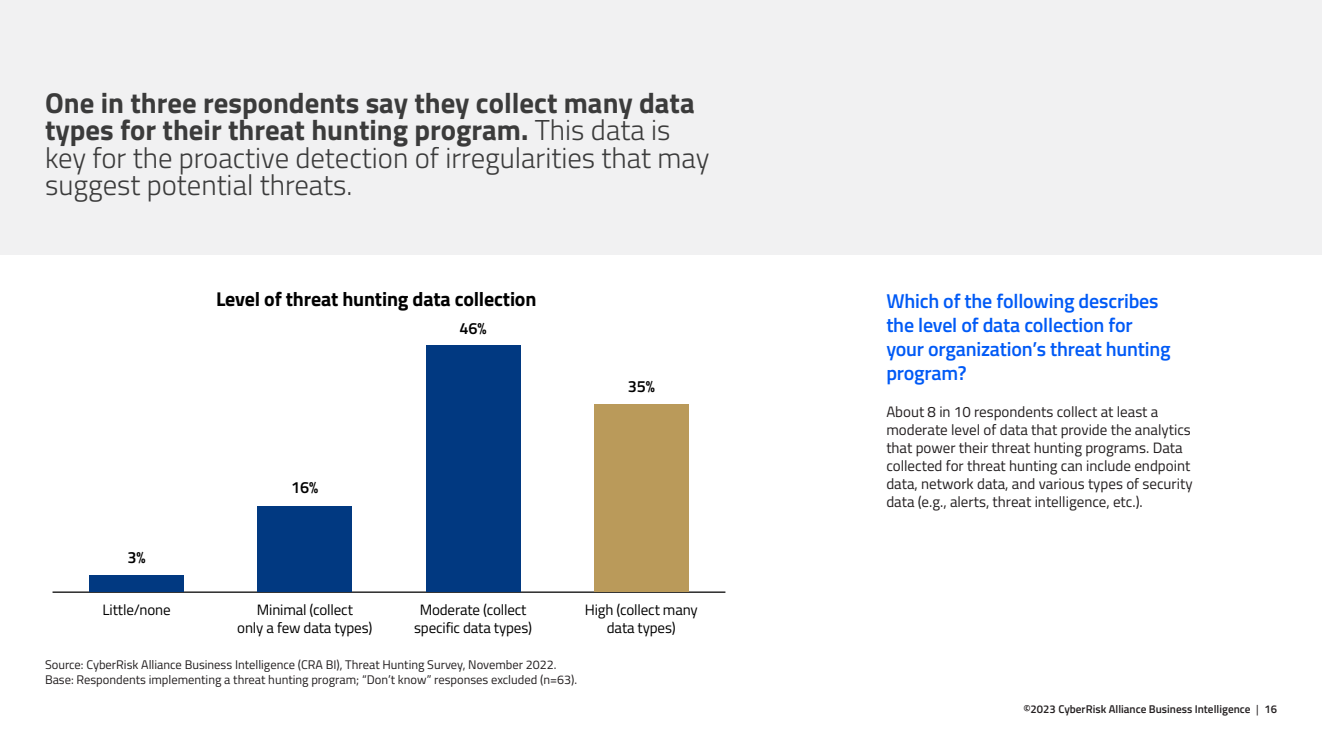
<style>
.page{position:relative;width:1322px;height:745px;background:#fff}
.page>*{position:absolute;margin:0;border:0;box-sizing:border-box;transform-origin:0 0}
.chart_blurb_24{font:300 28.75px/27.5px "Titillium Web";color:#3b3b3b}
.chart_Q_16_blue{font:600 20px/24px "Titillium Web";letter-spacing:-.01em;color:#005af6}
.t1{font:700 20px "Titillium Web";letter-spacing:-.01em;color:#000}
.t2{font:600 16.25px "Titillium Web";color:#000}
.body{font:15px/18px "Titillium Web";color:#231f20}
.t3{font:15px/18px "Titillium Web";letter-spacing:-.01em;color:#000;text-align:center}
.source{font:12.5px "Titillium Web";color:#231f20}
.t4{font:600 11.25px "Titillium Web";color:#231f20}
.s1{font-weight:700}
.s2{font-weight:400}
</style>
<div class="page">
<div style="left:0;top:0;width:1321px;height:255px;background:#f1f1f2"></div>
<hr style="left:52px;top:591px;width:673px;height:1px;background:#000">
<div style="left:89px;top:575px;width:95px;height:16px;background:#013981"></div>
<div style="left:258px;top:505px;width:94px;height:86px;background:#013981"></div>
<div style="left:426px;top:345px;width:94px;height:246px;background:#013981"></div>
<div style="left:594px;top:404px;width:94px;height:187px;background:#ba9a5a"></div>
<p class="chart_blurb_24" style="left:45px;top:87px;width:666px"><span class="s1">One in three respondents say they collect many data types for their threat hunting program.</span> This data is key for the proactive detection of irregularities that may suggest potential threats.</p>
<p class="t1" style="left:216px;top:284px;width:322px">Level of threat hunting data collection</p>
<p class="t2" style="left:459px;top:316px;width:28px">46%</p>
<p class="t2" style="left:627px;top:374px;width:28px">35%</p>
<p class="t2" style="left:291px;top:475px;width:28px">16%</p>
<p class="t2" style="left:127px;top:544px;width:20px">3%</p>
<p class="t3" style="left:103px;top:599px;width:70px">Little/none</p>
<p class="t3" style="left:237px;top:599px;width:137px">Minimal (collect<br>only a few data types)</p>
<p class="t3" style="left:414px;top:599px;width:119px">Moderate (collect specific data types)</p>
<p class="t3" style="left:585px;top:599px;width:114px">High (collect many data types)</p>
<p class="source" style="left:45px;top:655px;width:513px">Source: CyberRisk Alliance Business Intelligence (CRA BI), Threat Hunting Survey, November 2022.</p>
<p class="source" style="left:45px;top:670px;width:533px">Base: Respondents implementing a threat hunting program; “Don’t know” responses excluded (n=63).</p>
<p class="chart_Q_16_blue" style="left:886px;top:288px;width:286px">Which of the following describes the level of data collection for your organization’s threat hunting program?</p>
<p class="body" style="left:886px;top:401px;width:308px">About 8 in 10 respondents collect at least a moderate level of data that provide the analytics that power their threat hunting programs. Data collected for threat hunting can include endpoint data, network data, and various types of security data (e.g., alerts, threat intelligence, etc.).</p>
<p class="t4" style="left:1023px;top:700px;width:255px">©2023 CyberRisk Alliance Business Intelligence <span class="s2">|</span> 16</p>
</div>
